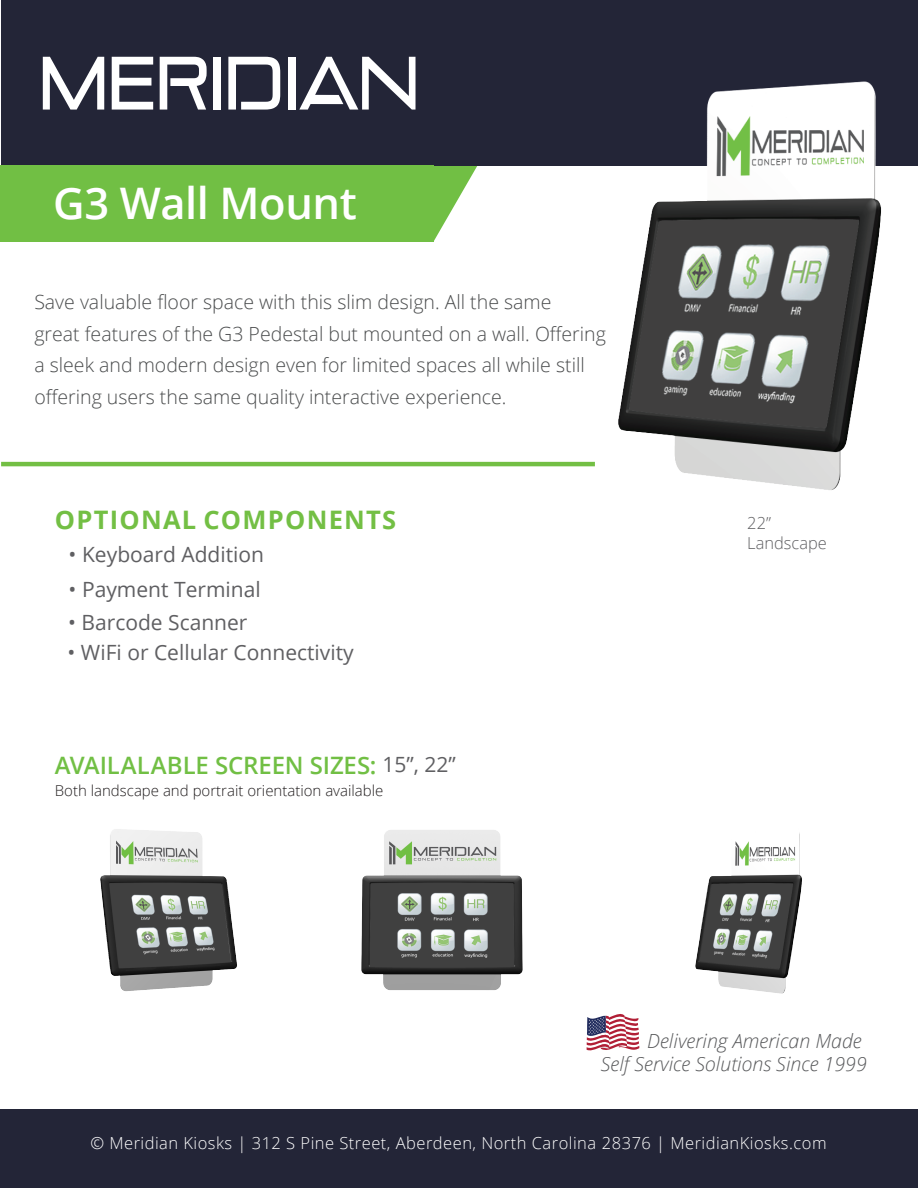
<style>
.page{position:relative;width:918px;height:1188px;background:#fff}
.page>*{position:absolute;margin:0;border:0;box-sizing:border-box;transform-origin:0 0}
.t1{font:600 43.5px "Open Sans";letter-spacing:-.01em;color:#fff}
.t2{font:700 25.5px "Open Sans";letter-spacing:.05em;color:#73bf44}
.t3{font:600 24px "Open Sans";letter-spacing:-.005em;color:#71bf44}
.t4{font:21px "Open Sans";color:#5f5f62}
.t5{font:300 19.5px/31.5px "Open Sans";color:#4a4c4d}
.t6{font:italic 300 19.5px/23.4px "Open Sans";color:#58595b;text-align:right}
.t7{font:300 16.5px "Open Sans";letter-spacing:.03em;color:#fff}
.t8{font:300 16.5px/19.8px "Open Sans";color:#5f5f62}
.t9{font:300 15px "Open Sans";color:#231f20}
</style>
<div class="page">
<svg style="left:434px;top:165px;width:47px;height:76px"></svg>
<div style="left:0;top:1109px;width:918px;height:79px;background:#232537"></div>
<div style="left:1px;top:0;width:917px;height:165px;background:#232537"></div>
<hr style="left:1px;top:462px;width:594px;height:4px;background:#73bf44">
<div style="left:0;top:165px;width:434px;height:77px;background:#71bf44"></div>
<svg style="left:43px;top:57px;width:61px;height:53px"></svg>
<svg style="left:112px;top:57px;width:41px;height:53px"></svg>
<svg style="left:160px;top:57px;width:47px;height:53px"></svg>
<div style="left:213px;top:57px;width:8px;height:53px;background:#fff"></div>
<svg style="left:228px;top:57px;width:52px;height:53px"></svg>
<div style="left:288px;top:57px;width:7px;height:53px;background:#fff"></div>
<svg style="left:299px;top:57px;width:117px;height:53px"></svg>
<img style="left:100px;top:829px;width:702px;height:222px">
<img style="left:583px;top:81px;width:328px;height:409px">
<h1 class="t1" style="left:53px;top:174px;width:305px">G3 Wall Mount</h1>
<p class="t5" style="left:34px;top:286px;width:573px">Save valuable floor space with this slim design. All the same<br>great features of the G3 Pedestal but mounted on a wall. Offering a sleek and modern design even for limited spaces all while still offering users the same quality interactive experience.</p>
<h2 class="t2" style="left:55px;top:501px;width:343px">OPTIONAL COMPONENTS</h2>
<p class="t4" style="left:69px;top:540px;width:197px">• Keyboard Addition</p>
<p class="t4" style="left:69px;top:575px;width:194px">• Payment Terminal</p>
<p class="t4" style="left:68px;top:608px;width:181px">• Barcode Scanner</p>
<p class="t4" style="left:68px;top:638px;width:288px">• WiFi or Cellular Connectivity</p>
<p class="t4" style="left:383px;top:750px;width:75px">15”, 22”</p>
<p class="t3" style="left:55px;top:749px;width:323px">AVAILALABLE SCREEN SIZES:</p>
<p class="t9" style="left:55px;top:780px;width:330px">Both landscape and portrait orientation available</p>
<p class="t8" style="left:747px;top:512px;width:81px">22”<br>Landscape</p>
<p class="t6" style="left:601px;top:1028px;width:267px">Delivering American Made<br>Self Service Solutions Since 1999</p>
<p class="t7" style="left:90px;top:1131px;width:738px">© Meridian Kiosks | 312 S Pine Street, Aberdeen, North Carolina 28376 | MeridianKiosks.com</p>
</div>
